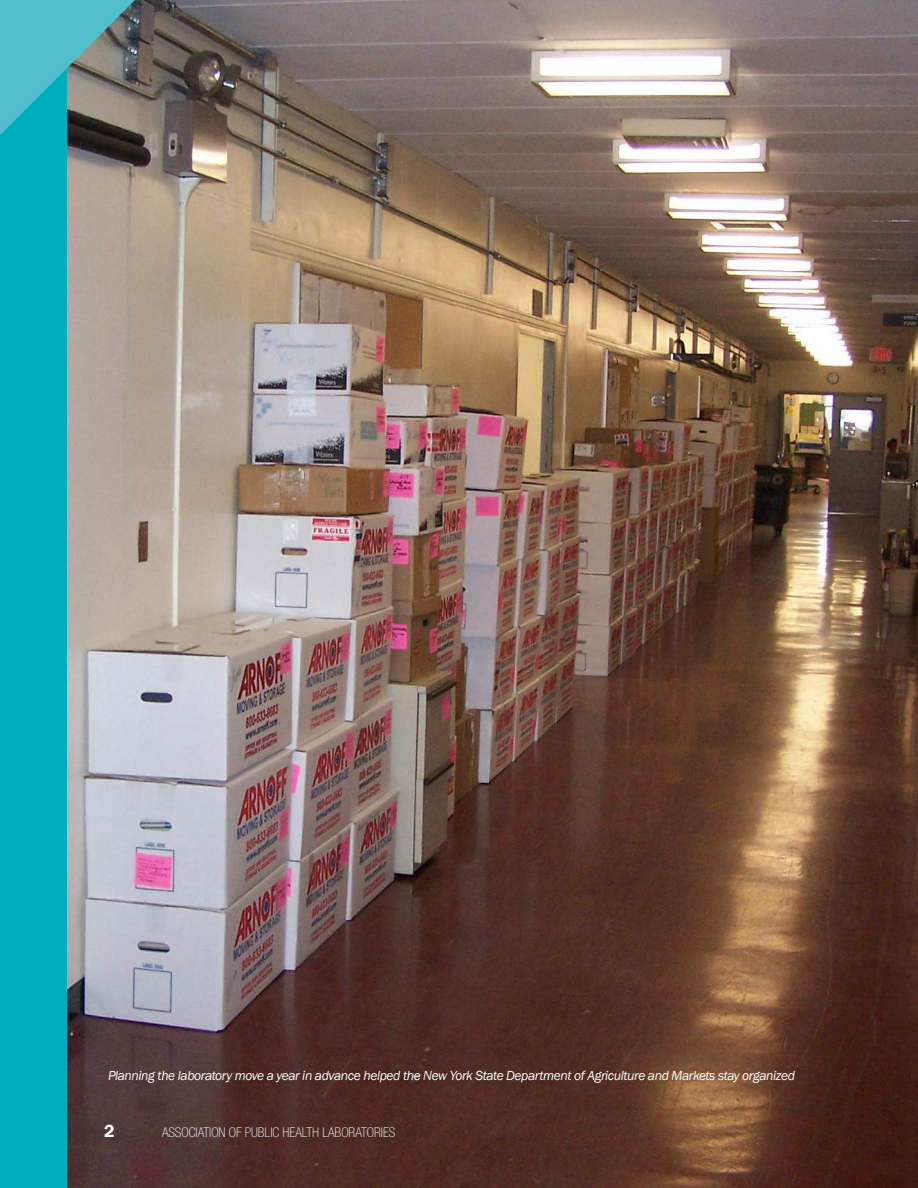
<style>
.page{position:relative;width:918px;height:1188px;background:#fff}
.page>*{position:absolute;margin:0;border:0;box-sizing:border-box;transform-origin:0 0}
.t1{font:600 18px "Franklin Gothic";color:#fff}
.t2{font:italic 13.5px "Franklin Gothic";letter-spacing:-.03em;color:#fff}
.t3{font:100 condensed 13.5px "Helvetica Neue LT Std";color:#fff}
</style>
<div class="page">
<img style="left:67px;top:0;width:851px;height:1188px">
<div style="left:0;top:0;width:67px;height:1188px;background:#00aebd"></div>
<svg style="left:0;top:0;width:162px;height:162px"></svg>
<p class="t2" style="left:108px;top:1067px;width:689px">Planning the laboratory move a year in advance helped the New York State Department of Agriculture and Markets stay organized</p>
<h1 class="t1" style="left:104px;top:1120px;width:12px">2</h1>
<p class="t3" style="left:162px;top:1125px;width:235px">ASSOCIATION OF PUBLIC HEALTH LABORATORIES</p>
</div>
